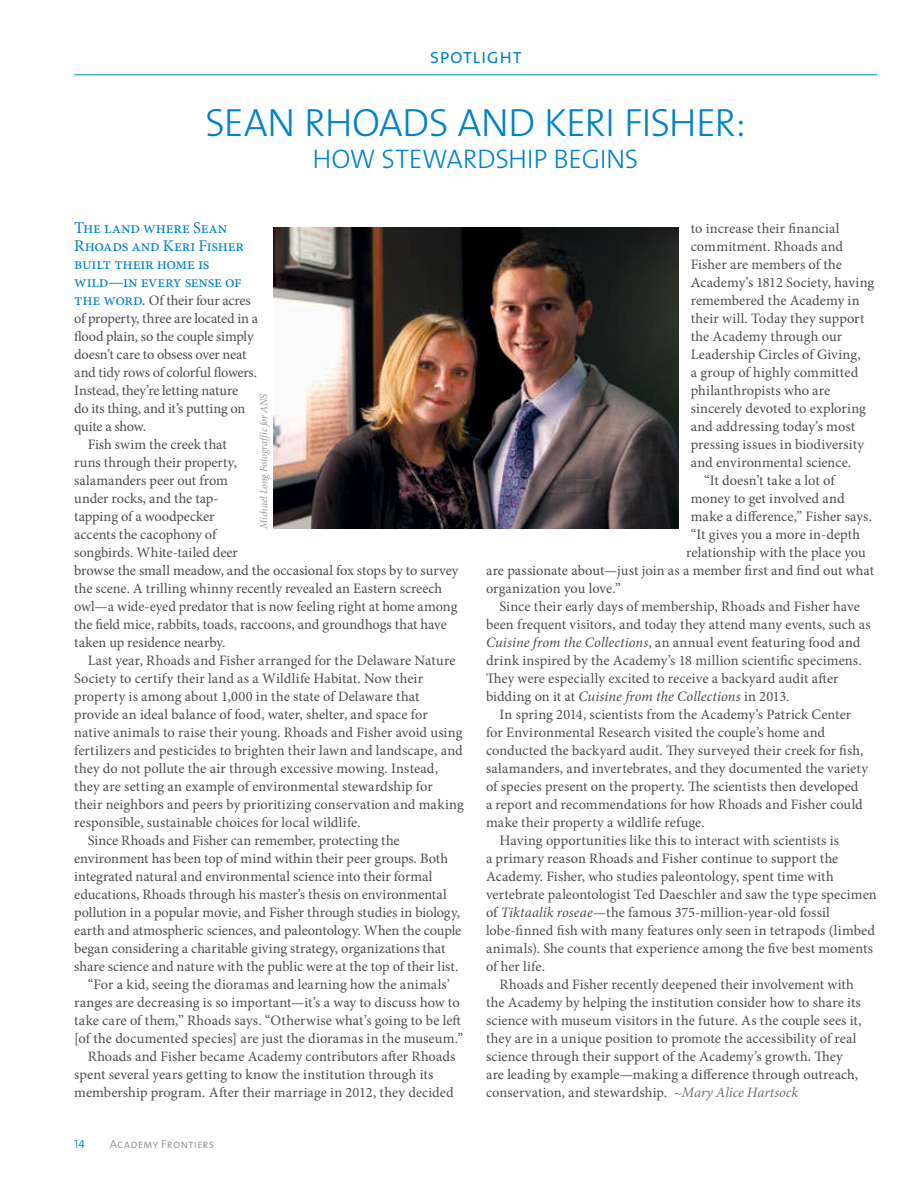
<style>
.page{position:relative;width:918px;height:1188px;background:#fff}
.page>*{position:absolute;margin:0;border:0;box-sizing:border-box;transform-origin:0 0}
.t1{font:39.6px "The Sans Light Caps";letter-spacing:-.025em;color:#0082c7}
.t2{font:27px "The Sans Light Caps";letter-spacing:-.015em;color:#0082c7}
.t3{font:21px "The Sans Semi Light Caps";letter-spacing:.01em;color:#0082c7}
.t4{font:16.5px/18px "Minion Pro";letter-spacing:-.015em;color:#0082c7}
.t5{font:14.4px "Minion Pro";letter-spacing:.005em;color:#4d4d4f}
.t6{font:italic 14.4px "Minion Pro";letter-spacing:.005em;color:#4d4d4f}
.t7{font:12px "The Sans Semi Light Caps";letter-spacing:.015em;color:#949698}
.t8{font:12px "The Sans Semi Light Caps";color:#0092d0}
.t9{font:italic 10.5px "Minion Pro";color:#949698}
.s1{font-size:16.5px;color:#0082c7}
.s2{font-style:italic}
.s3{font-style:normal}
.s4{font-style:italic;color:#6d6f71}
</style>
<div class="page">
<hr style="left:74px;top:74px;width:804px;height:1px;background:#0082c7">
<img style="left:273px;top:227px;width:405px;height:302px">
<h3 class="t3" style="left:430px;top:39px;width:93px">spotlight</h3>
<h1 class="t1" style="left:205px;top:90px;width:542px">SEAN RHOADS AND KERI FISHER:</h1>
<h2 class="t2" style="left:312px;top:137px;width:328px">HOW STEWARDSHIP BEGINS</h2>
<p class="t4" style="left:74px;top:219px;width:171px">The land where Sean<br>Rhoads and Keri Fisher built their home is wild—in every sense of</p>
<p class="t5" style="left:74px;top:291px;width:178px"><span class="s1">the word.</span> Of their four acres</p>
<p class="t5" style="left:74px;top:309px;width:185px">of property, three are located in a</p>
<p class="t5" style="left:74px;top:327px;width:181px">flood plain, so the couple simply</p>
<p class="t5" style="left:74px;top:345px;width:174px">doesn’t care to obsess over neat</p>
<p class="t5" style="left:74px;top:363px;width:184px">and tidy rows of colorful flowers.</p>
<p class="t5" style="left:74px;top:381px;width:165px">Instead, they’re letting nature</p>
<p class="t5" style="left:74px;top:399px;width:173px">do its thing, and it’s putting on</p>
<p class="t5" style="left:74px;top:417px;width:73px">quite a show.</p>
<p class="t5" style="left:88px;top:435px;width:141px">Fish swim the creek that</p>
<p class="t5" style="left:74px;top:453px;width:164px">runs through their property,</p>
<p class="t5" style="left:74px;top:471px;width:155px">salamanders peer out from</p>
<p class="t5" style="left:74px;top:489px;width:146px">under rocks, and the tap-</p>
<p class="t5" style="left:74px;top:507px;width:142px">tapping of a woodpecker</p>
<p class="t5" style="left:74px;top:525px;width:145px">accents the cacophony of</p>
<p class="t5" style="left:74px;top:543px;width:165px">songbirds. White-tailed deer</p>
<p class="t5" style="left:74px;top:561px;width:386px">browse the small meadow, and the occasional fox stops by to survey</p>
<p class="t5" style="left:74px;top:579px;width:369px">the scene. A trilling whinny recently revealed an Eastern screech</p>
<p class="t5" style="left:74px;top:597px;width:385px">owl—a wide-eyed predator that is now feeling right at home among</p>
<p class="t5" style="left:74px;top:615px;width:374px">the field mice, rabbits, toads, raccoons, and groundhogs that have</p>
<p class="t5" style="left:74px;top:633px;width:153px">taken up residence nearby.</p>
<p class="t5" style="left:88px;top:651px;width:369px">Last year, Rhoads and Fisher arranged for the Delaware Nature</p>
<p class="t5" style="left:74px;top:669px;width:350px">Society to certify their land as a Wildlife Habitat. Now their</p>
<p class="t5" style="left:74px;top:687px;width:347px">property is among about 1,000 in the state of Delaware that</p>
<p class="t5" style="left:74px;top:705px;width:355px">provide an ideal balance of food, water, shelter, and space for</p>
<p class="t5" style="left:74px;top:723px;width:390px">native animals to raise their young. Rhoads and Fisher avoid using</p>
<p class="t5" style="left:74px;top:741px;width:390px">fertilizers and pesticides to brighten their lawn and landscape, and</p>
<p class="t5" style="left:74px;top:759px;width:365px">they do not pollute the air through excessive mowing. Instead,</p>
<p class="t5" style="left:74px;top:777px;width:360px">they are setting an example of environmental stewardship for</p>
<p class="t5" style="left:74px;top:795px;width:391px">their neighbors and peers by prioritizing conservation and making</p>
<p class="t5" style="left:74px;top:813px;width:288px">responsible, sustainable choices for local wildlife.</p>
<p class="t5" style="left:88px;top:831px;width:313px">Since Rhoads and Fisher can remember, protecting the</p>
<p class="t5" style="left:74px;top:849px;width:375px">environment has been top of mind within their peer groups. Both</p>
<p class="t5" style="left:74px;top:867px;width:360px">integrated natural and environmental science into their formal</p>
<p class="t5" style="left:74px;top:885px;width:374px">educations, Rhoads through his master’s thesis on environmental</p>
<p class="t5" style="left:74px;top:903px;width:387px">pollution in a popular movie, and Fisher through studies in biology,</p>
<p class="t5" style="left:74px;top:921px;width:388px">earth and atmospheric sciences, and paleontology. When the couple</p>
<p class="t5" style="left:74px;top:939px;width:373px">began considering a charitable giving strategy, organizations that</p>
<p class="t5" style="left:74px;top:957px;width:386px">share science and nature with the public were at the top of their list.</p>
<p class="t5" style="left:88px;top:975px;width:364px">“For a kid, seeing the dioramas and learning how the animals’</p>
<p class="t5" style="left:74px;top:993px;width:387px">ranges are decreasing is so important—it’s a way to discuss how to</p>
<p class="t5" style="left:74px;top:1011px;width:388px">take care of them,” Rhoads says. “Otherwise what’s going to be left</p>
<p class="t5" style="left:74px;top:1029px;width:390px">[of the documented species] are just the dioramas in the museum.”</p>
<p class="t5" style="left:88px;top:1047px;width:369px">Rhoads and Fisher became Academy contributors after Rhoads</p>
<p class="t5" style="left:74px;top:1065px;width:361px">spent several years getting to know the institution through its</p>
<p class="t5" style="left:74px;top:1083px;width:381px">membership program. After their marriage in 2012, they decided</p>
<p class="t9" style="left:257px;top:529px;width:137px;rotate:-90deg">Michael Long Fotograffic for ANS</p>
<p class="t8" style="left:74px;top:1134px;width:12px">14</p>
<p class="t7" style="left:110px;top:1134px;width:106px">Academy Frontiers</p>
<p class="t5" style="left:691px;top:219px;width:150px">to increase their financial</p>
<p class="t5" style="left:691px;top:237px;width:154px">commitment. Rhoads and</p>
<p class="t5" style="left:691px;top:255px;width:153px">Fisher are members of the</p>
<p class="t5" style="left:691px;top:273px;width:185px">Academy’s 1812 Society, having</p>
<p class="t5" style="left:691px;top:291px;width:170px">remembered the Academy in</p>
<p class="t5" style="left:691px;top:309px;width:175px">their will. Today they support</p>
<p class="t5" style="left:691px;top:327px;width:153px">the Academy through our</p>
<p class="t5" style="left:691px;top:345px;width:171px">Leadership Circles of Giving,</p>
<p class="t5" style="left:691px;top:363px;width:169px">a group of highly committed</p>
<p class="t5" style="left:691px;top:381px;width:141px">philanthropists who are</p>
<p class="t5" style="left:691px;top:399px;width:177px">sincerely devoted to exploring</p>
<p class="t5" style="left:691px;top:417px;width:166px">and addressing today’s most</p>
<p class="t5" style="left:691px;top:435px;width:175px">pressing issues in biodiversity</p>
<p class="t5" style="left:691px;top:453px;width:162px">and environmental science.</p>
<p class="t5" style="left:704px;top:471px;width:133px">“It doesn’t take a lot of</p>
<p class="t5" style="left:691px;top:489px;width:155px">money to get involved and</p>
<p class="t5" style="left:691px;top:507px;width:183px">make a difference,” Fisher says.</p>
<p class="t5" style="left:691px;top:525px;width:171px">“It gives you a more in-depth</p>
<p class="t5" style="left:686px;top:543px;width:181px">relationship with the place you</p>
<p class="t5" style="left:486px;top:561px;width:390px">are passionate about—just join as a member first and find out what</p>
<p class="t5" style="left:486px;top:579px;width:136px">organization you love.”</p>
<p class="t5" style="left:500px;top:597px;width:362px">Since their early days of membership, Rhoads and Fisher have</p>
<p class="t5" style="left:486px;top:615px;width:386px">been frequent visitors, and today they attend many events, such as</p>
<p class="t5" style="left:486px;top:633px;width:376px"><span class="s2">Cuisine from the Collections</span>, an annual event featuring food and</p>
<p class="t5" style="left:486px;top:651px;width:377px">drink inspired by the Academy’s 18 million scientific specimens.</p>
<p class="t5" style="left:486px;top:669px;width:354px">They were especially excited to receive a backyard audit after</p>
<p class="t6" style="left:486px;top:687px;width:305px"><span class="s3">bidding on it at</span> Cuisine from the Collections <span class="s3">in 2013.</span></p>
<p class="t5" style="left:500px;top:705px;width:353px">In spring 2014, scientists from the Academy’s Patrick Center</p>
<p class="t5" style="left:486px;top:723px;width:341px">for Environmental Research visited the couple’s home and</p>
<p class="t5" style="left:486px;top:741px;width:379px">conducted the backyard audit. They surveyed their creek for fish,</p>
<p class="t5" style="left:486px;top:759px;width:384px">salamanders, and invertebrates, and they documented the variety</p>
<p class="t5" style="left:486px;top:777px;width:374px">of species present on the property. The scientists then developed</p>
<p class="t5" style="left:486px;top:795px;width:378px">a report and recommendations for how Rhoads and Fisher could</p>
<p class="t5" style="left:486px;top:813px;width:220px">make their property a wildlife refuge.</p>
<p class="t5" style="left:500px;top:831px;width:341px">Having opportunities like this to interact with scientists is</p>
<p class="t5" style="left:486px;top:849px;width:354px">a primary reason Rhoads and Fisher continue to support the</p>
<p class="t5" style="left:486px;top:867px;width:349px">Academy. Fisher, who studies paleontology, spent time with</p>
<p class="t5" style="left:486px;top:885px;width:392px">vertebrate paleontologist Ted Daeschler and saw the type specimen</p>
<p class="t5" style="left:486px;top:903px;width:345px">of <span class="s2">Tiktaalik roseae</span>—the famous 375-million-year-old fossil</p>
<p class="t5" style="left:486px;top:921px;width:391px">lobe-finned fish with many features only seen in tetrapods (limbed</p>
<p class="t5" style="left:486px;top:939px;width:388px">animals). She counts that experience among the five best moments</p>
<p class="t5" style="left:486px;top:957px;width:60px">of her life.</p>
<p class="t5" style="left:500px;top:975px;width:356px">Rhoads and Fisher recently deepened their involvement with</p>
<p class="t5" style="left:486px;top:993px;width:376px">the Academy by helping the institution consider how to share its</p>
<p class="t5" style="left:486px;top:1011px;width:377px">science with museum visitors in the future. As the couple sees it,</p>
<p class="t5" style="left:486px;top:1029px;width:372px">they are in a unique position to promote the accessibility of real</p>
<p class="t5" style="left:486px;top:1047px;width:359px">science through their support of the Academy’s growth. They</p>
<p class="t5" style="left:486px;top:1065px;width:374px">are leading by example—making a difference through outreach,</p>
<p class="t5" style="left:486px;top:1083px;width:314px">conservation, and stewardship. <span class="s4">~Mary Alice Hartsock</span></p>
</div>
